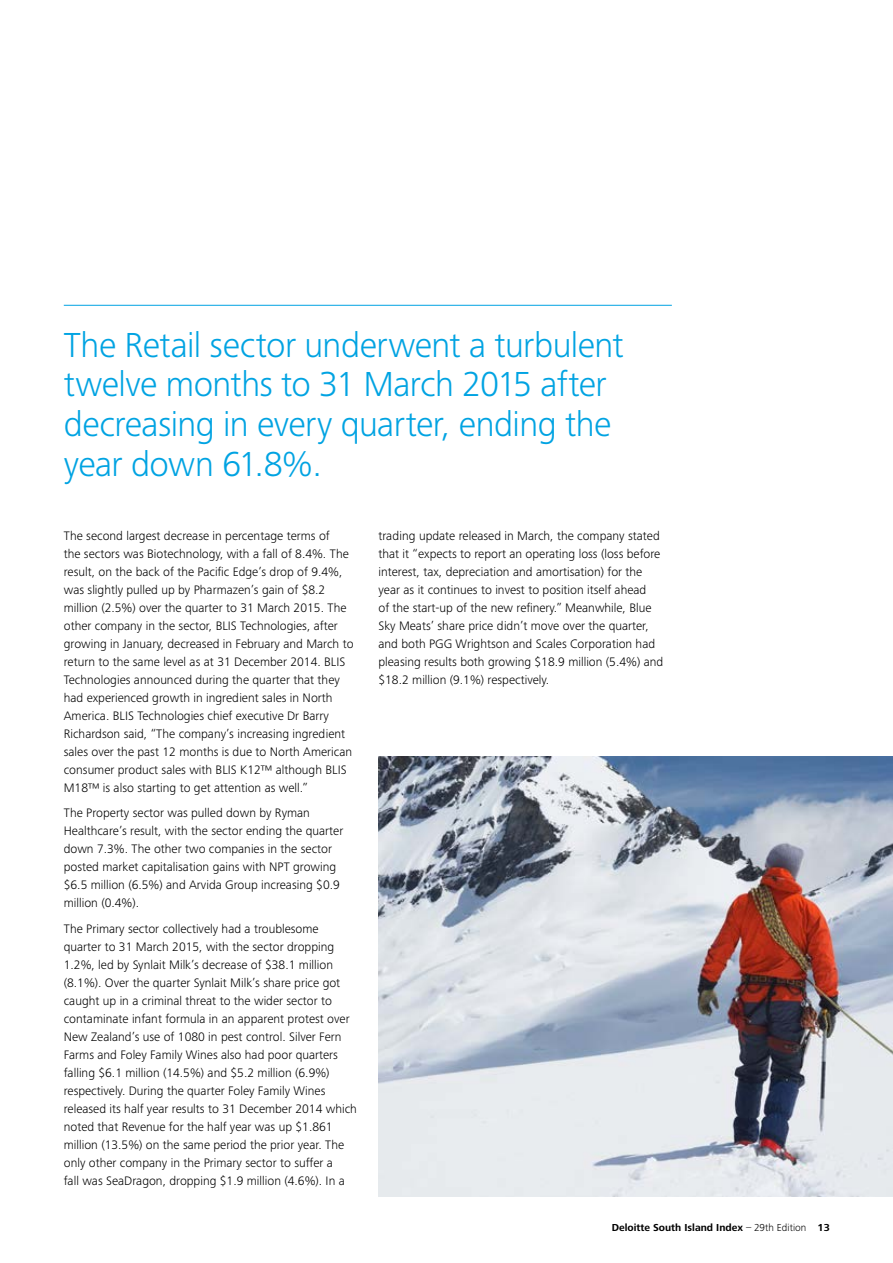
<style>
.page{position:relative;width:893px;height:1263px;background:#fff}
.page>*{position:absolute;margin:0;border:0;box-sizing:border-box;transform-origin:0 0}
.t1{font:300 36px/39.6px "Frutiger Next Pro";letter-spacing:-.015em;color:#00a3e2}
.t2{font:300 12.75px/18px "Frutiger Next Pro";color:#000}
.t3{font:700 10.5px "Frutiger Next Pro";color:#000}
.s1{font-weight:300}
</style>
<div class="page">
<hr style="left:64px;top:305px;width:608px;height:1px;background:#00a3e2">
<img style="left:378px;top:757px;width:515px;height:440px">
<h1 class="t1" style="left:64px;top:325px;width:562px">The Retail sector underwent a turbulent twelve months to 31 March 2015 after decreasing in every quarter, ending the year down 61.8%.</h1>
<p class="t2" style="left:64px;top:527px;width:291px">The second largest decrease in percentage terms of<br>the sectors was Biotechnology, with a fall of 8.4%. The result, on the back of the Pacific Edge’s drop of 9.4%, was slightly pulled up by Pharmazen’s gain of $8.2 million (2.5%) over the quarter to 31 March 2015. The other company in the sector, BLIS Technologies, after growing in January, decreased in February and March to return to the same level as at 31 December 2014. BLIS Technologies announced during the quarter that they had experienced growth in ingredient sales in North America. BLIS Technologies chief executive Dr Barry Richardson said, “The company’s increasing ingredient sales over the past 12 months is due to North American consumer product sales with BLIS K12™ although BLIS M18™ is also starting to get attention as well.”</p>
<p class="t2" style="left:64px;top:804px;width:281px">The Property sector was pulled down by Ryman Healthcare’s result, with the sector ending the quarter down 7.3%. The other two companies in the sector posted market capitalisation gains with NPT growing $6.5 million (6.5%) and Arvida Group increasing $0.9 million (0.4%).</p>
<p class="t2" style="left:64px;top:919px;width:295px">The Primary sector collectively had a troublesome quarter to 31 March 2015, with the sector dropping 1.2%, led by Synlait Milk’s decrease of $38.1 million (8.1%). Over the quarter Synlait Milk’s share price got caught up in a criminal threat to the wider sector to contaminate infant formula in an apparent protest over New Zealand’s use of 1080 in pest control. Silver Fern Farms and Foley Family Wines also had poor quarters falling $6.1 million (14.5%) and $5.2 million (6.9%) respectively. During the quarter Foley Family Wines released its half year results to 31 December 2014 which noted that Revenue for the half year was up $1.861 million (13.5%) on the same period the prior year. The only other company in the Primary sector to suffer a<br>fall was SeaDragon, dropping $1.9 million (4.6%). In a</p>
<p class="t2" style="left:378px;top:527px;width:286px">trading update released in March, the company stated that it “expects to report an operating loss (loss before interest, tax, depreciation and amortisation) for the year as it continues to invest to position itself ahead<br>of the start-up of the new refinery.” Meanwhile, Blue Sky Meats’ share price didn’t move over the quarter, and both PGG Wrightson and Scales Corporation had pleasing results both growing $18.9 million (5.4%) and $18.2 million (9.1%) respectively.</p>
<p class="t3" style="left:612px;top:1221px;width:220px">Deloitte South Island Index <span class="s1">– 29th Edition</span> 13</p>
</div>
